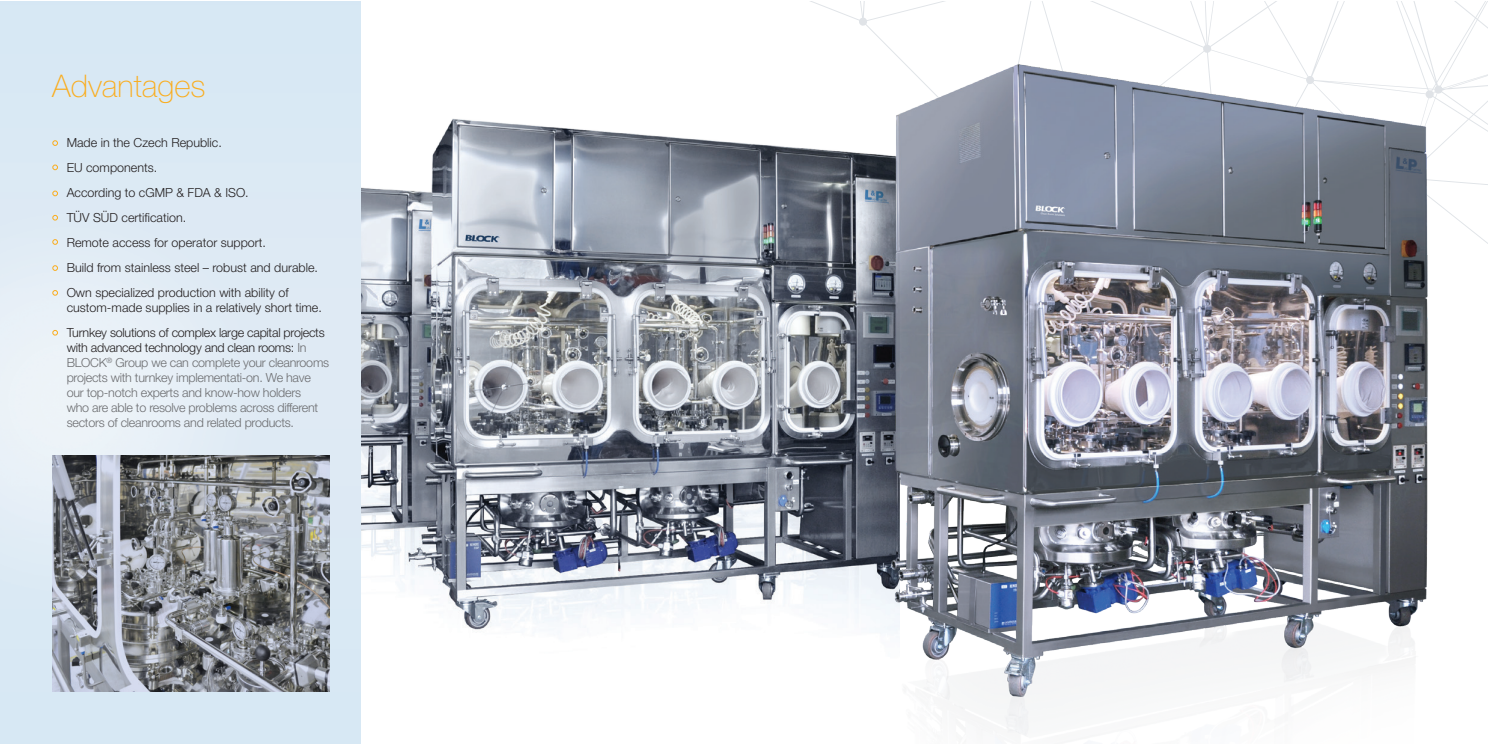
<style>
.page{position:relative;width:1488px;height:744px;background:#fff}
.page>*{position:absolute;margin:0;border:0;box-sizing:border-box;transform-origin:0 0}
.t1{font:100 31.25px "Helvetica Neue LT Pro";color:#faad1e}
.t2{font:300 12.5px/15px "Helvetica Neue LT Pro";letter-spacing:-.02em;color:#6c6d70}
.t3{font:300 12.5px/15px "Helvetica Neue LT Pro";color:#231f20}
.s1{color:#231f20}
</style>
<div class="page">
<img style="left:360px;top:1px;width:539px;height:743px">
<img style="left:0;top:1px;width:360px;height:743px">
<img style="left:52px;top:456px;width:277px;height:235px">
<img style="left:874px;top:46px;width:597px;height:698px">
<svg style="left:52px;top:140px;width:6px;height:6px"></svg>
<svg style="left:52px;top:165px;width:6px;height:5px"></svg>
<svg style="left:52px;top:191px;width:6px;height:5px"></svg>
<svg style="left:52px;top:215px;width:6px;height:5px"></svg>
<svg style="left:52px;top:239px;width:6px;height:6px"></svg>
<svg style="left:52px;top:265px;width:6px;height:6px"></svg>
<svg style="left:52px;top:330px;width:6px;height:5px"></svg>
<svg style="left:52px;top:290px;width:6px;height:5px"></svg>
<p class="t1" style="left:52px;top:67px;width:155px">Advantages</p>
<p class="t3" style="left:67px;top:135px;width:157px">Made in the Czech Republic.</p>
<p class="t3" style="left:67px;top:160px;width:92px">EU components.</p>
<p class="t3" style="left:67px;top:185px;width:184px">According to cGMP &amp; FDA &amp; ISO.</p>
<p class="t3" style="left:67px;top:210px;width:121px">TÜV SÜD certification.</p>
<p class="t3" style="left:67px;top:235px;width:201px">Remote access for operator support.</p>
<p class="t3" style="left:67px;top:260px;width:253px">Build from stainless steel – robust and durable.</p>
<p class="t3" style="left:67px;top:285px;width:257px">Own specialized production with ability of custom-made supplies in a relatively short time.</p>
<p class="t2" style="left:67px;top:325px;width:264px"><span class="s1">Turnkey solutions of complex large capital projects with advanced technology and clean rooms:</span> In BLOCK<sup>®</sup> Group we can complete your cleanrooms projects with turnkey implementati-on. We have our top-notch experts and know-how holders<br>who are able to resolve problems across different sectors of cleanrooms and related products.</p>
</div>
